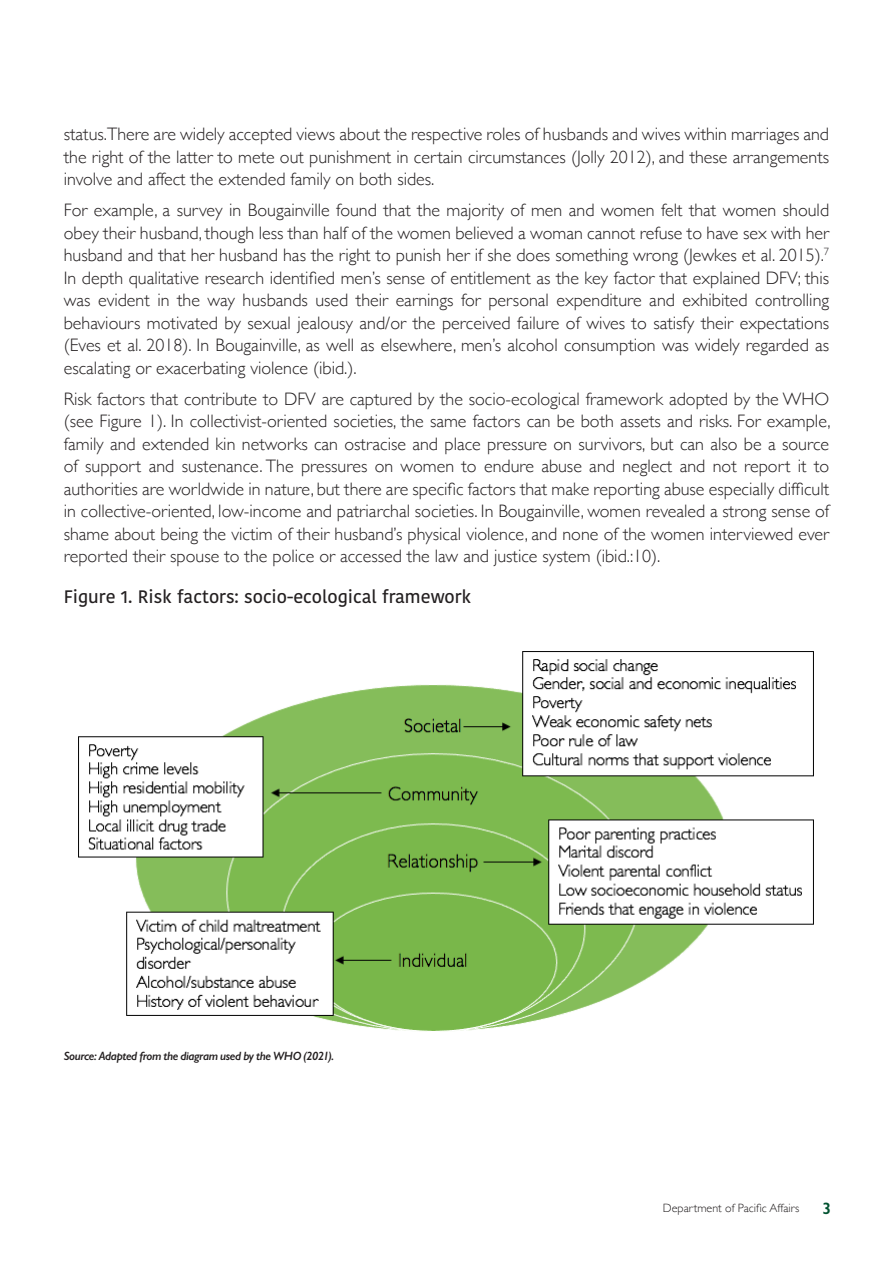
<style>
.page{position:relative;width:893px;height:1263px;background:#fff}
.page>*{position:absolute;margin:0;border:0;box-sizing:border-box;transform-origin:0 0}
.Body_text__no_justif{font:300 18px/22.5px "Gill Sans";color:#231f20;text-align:justify}
.Tables___Figures_hea{font:500 18px "Kohinoor Bangla";color:#231f20}
.t1{font:600 16.5px "Gill Sans";color:#015230}
.Figure_source{font:italic 600 12px "Gill Sans";letter-spacing:-.04em;color:#231f20}
.t2{font:300 12px "Gill Sans";color:#231f20}
</style>
<div class="page">
<img style="left:78px;top:651px;width:736px;height:381px">
<p class="Body_text__no_justif" style="left:64px;top:122px;width:767px">status.There are widely accepted views about the respective roles of husbands and wives within marriages and the right of the latter to mete out punishment in certain circumstances (Jolly 2012), and these arrangements involve and affect the extended family on both sides.</p>
<p class="Body_text__no_justif" style="left:64px;top:198px;width:767px">For example, a survey in Bougainville found that the majority of men and women felt that women should obey their husband, though less than half of the women believed a woman cannot refuse to have sex with her husband and that her husband has the right to punish her if she does something wrong (Jewkes et al. 2015).<sup>7<br></sup>In depth qualitative research identified men’s sense of entitlement as the key factor that explained DFV; this was evident in the way husbands used their earnings for personal expenditure and exhibited controlling behaviours motivated by sexual jealousy and/or the perceived failure of wives to satisfy their expectations (Eves et al. 2018). In Bougainville, as well as elsewhere, men’s alcohol consumption was widely regarded as escalating or exacerbating violence (ibid.).</p>
<p class="Body_text__no_justif" style="left:64px;top:387px;width:768px">Risk factors that contribute to DFV are captured by the socio-ecological framework adopted by the WHO (see Figure 1). In collectivist-oriented societies, the same factors can be both assets and risks. For example, family and extended kin networks can ostracise and place pressure on survivors, but can also be a source of support and sustenance. The pressures on women to endure abuse and neglect and not report it to authorities are worldwide in nature, but there are specific factors that make reporting abuse especially difficult in collective-oriented, low-income and patriarchal societies. In Bougainville, women revealed a strong sense of shame about being the victim of their husband’s physical violence, and none of the women interviewed ever reported their spouse to the police or accessed the law and justice system (ibid.:10).</p>
<p class="Tables___Figures_hea" style="left:64px;top:582px;width:409px">Figure 1. Risk factors: socio-ecological framework</p>
<p class="Figure_source" style="left:64px;top:1049px;width:272px">Source: Adapted from the diagram used by the WHO (2021).</p>
<p class="t2" style="left:663px;top:1198px;width:138px">Department of Pacific Affairs</p>
<p class="t1" style="left:823px;top:1198px;width:10px">3</p>
</div>
